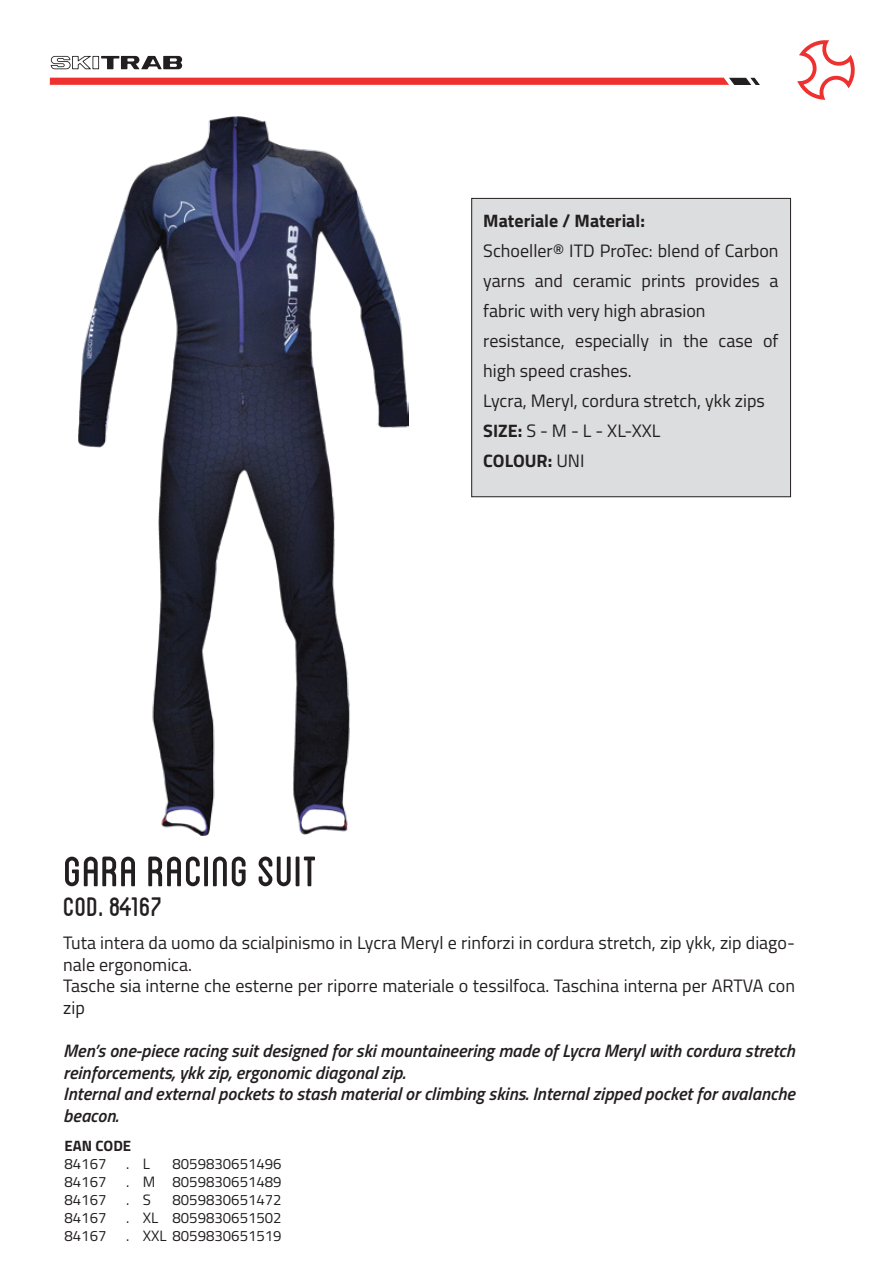
<style>
.page{position:relative;width:893px;height:1263px;background:#fff}
.page>*{position:absolute;margin:0;border:0;box-sizing:border-box;transform-origin:0 0}
.t1{font:60px "Blanch Caps";color:#231f20}
.t2{font:37.65px "Blanch Caps";color:#231f20}
.t3{font:18px/30px "Titillium";color:#231f20}
.t4{font:italic 600 18px/21.6px "Titillium";color:#231f20}
.t5{font:700 18px "Titillium";color:#231f20}
.t6{font:15px "Titillium";color:#231f20}
.t7{font:700 15px "Titillium";color:#231f20}
.s1{font-weight:700}
</style>
<div class="page">
<div style="left:471px;top:198px;width:320px;height:299px;background:#dcddde;border:1px solid #231f20"></div>
<svg style="left:50px;top:40px;width:805px;height:60px"></svg>
<img style="left:78px;top:117px;width:330px;height:719px">
<p class="t5" style="left:483px;top:207px;width:163px">Materiale / Material:</p>
<p class="t3" style="left:483px;top:235px;width:297px">Schoeller® ITD ProTec: blend of Carbon yarns and ceramic prints provides a fabric with very high abrasion resistance, especially in the case of high speed crashes.<br>Lycra, Meryl, cordura stretch, ykk zips<br><span class="s1">SIZE:</span> S - M - L - XL-XXL<br><span class="s1">COLOUR:</span> UNI</p>
<h1 class="t1" style="left:63px;top:844px;width:256px">GARA RACING SUIT</h1>
<h2 class="t2" style="left:63px;top:890px;width:101px">COD. 84167</h2>
<p class="t3" style="left:63px;top:931px;width:733px;line-height:21.6px">Tuta intera da uomo da scialpinismo in Lycra Meryl e rinforzi in cordura stretch, zip ykk, zip diago&shy;nale ergonomica.<br>Tasche sia interne che esterne per riporre materiale o tessilfoca. Taschina interna per ARTVA con zip</p>
<p class="t4" style="left:63px;top:1039px;width:733px">Men’s one-piece racing suit designed for ski mountaineering made of Lycra Meryl with cordura stretch reinforcements, ykk zip, ergonomic diagonal zip.<br>Internal and external pockets to stash material or climbing skins. Internal zipped pocket for avalanche beacon.</p>
<p class="t7" style="left:64px;top:1134px;width:68px">EAN CODE</p>
<p class="t6" style="left:64px;top:1152px;width:43px">84167</p>
<p class="t6" style="left:126px;top:1152px;width:25px">. L</p>
<p class="t6" style="left:172px;top:1152px;width:111px">8059830651496</p>
<p class="t6" style="left:64px;top:1170px;width:43px">84167</p>
<p class="t6" style="left:126px;top:1170px;width:157px">. M 8059830651489</p>
<p class="t6" style="left:64px;top:1188px;width:43px">84167</p>
<p class="t6" style="left:126px;top:1188px;width:26px">. S</p>
<p class="t6" style="left:172px;top:1188px;width:111px">8059830651472</p>
<p class="t6" style="left:64px;top:1206px;width:43px">84167</p>
<p class="t6" style="left:126px;top:1206px;width:157px">. XL 8059830651502</p>
<p class="t6" style="left:64px;top:1224px;width:43px">84167</p>
<p class="t6" style="left:126px;top:1224px;width:157px">. XXL 8059830651519</p>
</div>
